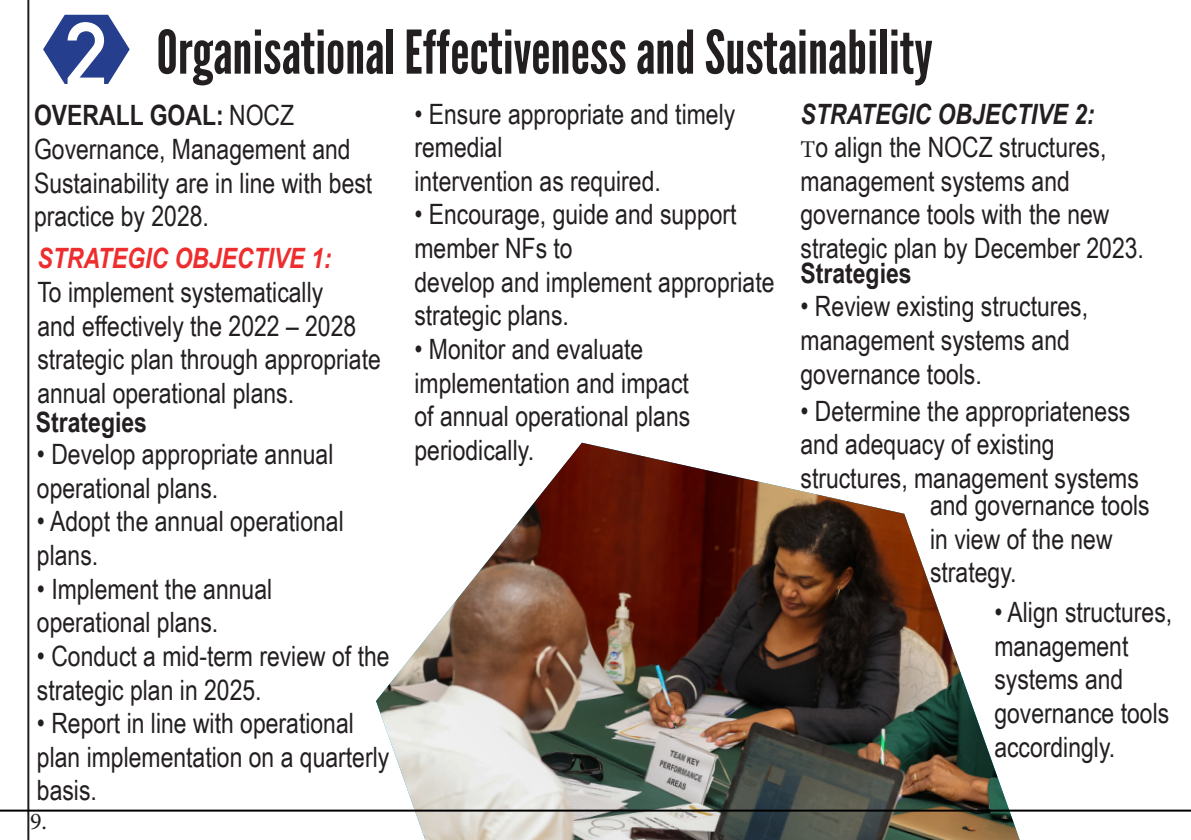
<style>
.page{position:relative;width:1191px;height:840px;background:#fff}
.page>*{position:absolute;margin:0;border:0;box-sizing:border-box;transform-origin:0 0}
.t1{font:700 90px "DIN Alternate";color:#fff}
.t2{font:60px "League Gothic";color:#231f20}
.t3{font:28px/33.6px "Arial Narrow";color:#231f20}
.t4{font:700 28px "Arial Narrow";color:#231f20}
.t5{font:24px "Minion Pro";color:#231f20}
.s1{font-weight:700}
.s2{font-weight:700;font-style:italic;color:#ee2d2e}
.s3{font-weight:700;font-style:italic}
.s4{font-family:"Minion Pro";font-size:24px}
</style>
<div class="page">
<svg style="left:43px;top:15px;width:87px;height:69px"></svg>
<hr style="left:27px;top:0;width:2px;height:839px;background:#231f20">
<img style="left:376px;top:442px;width:643px;height:397px">
<hr style="left:0;top:809px;width:1191px;height:2px;background:#000">
<p class="t1" style="left:65px;top:-14px;width:45px">2</p>
<p class="t2" style="left:156px;top:16px;width:778px">Organisational Effectiveness and Sustainability</p>
<p class="t3" style="left:34px;top:98px;width:340px"><span class="s1">OVERALL GOAL:</span> NOCZ<br>Governance, Management and<br>Sustainability are in line with best practice by 2028.</p>
<p class="t3" style="left:37px;top:240px;width:345px"><span class="s2">STRATEGIC OBJECTIVE 1:<br></span>To implement systematically<br>and effectively the 2022 – 2028 strategic plan through appropriate annual operational plans.</p>
<p class="t3" style="left:37px;top:436px;width:298px">• Develop appropriate annual operational plans.</p>
<p class="t3" style="left:37px;top:503px;width:308px">• Adopt the annual operational plans.</p>
<p class="t3" style="left:37px;top:570px;width:237px">• Implement the annual operational plans.</p>
<p class="t3" style="left:37px;top:637px;width:354px">• Conduct a mid-term review of the strategic plan in 2025.</p>
<p class="t3" style="left:37px;top:705px;width:354px">• Report in line with operational plan implementation on a quarterly basis.</p>
<p class="t3" style="left:800px;top:96px;width:345px"><span class="s3">STRATEGIC OBJECTIVE 2:<br></span><span class="s4">T</span>o align the NOCZ structures, management systems and governance tools with the new strategic plan by December 2023.</p>
<p class="t4" style="left:800px;top:252px;width:113px">Strategies</p>
<p class="t3" style="left:800px;top:288px;width:289px">• Review existing structures, management systems and governance tools.</p>
<p class="t3" style="left:800px;top:392px;width:340px">• Determine the appropriateness and adequacy of existing structures, management systems</p>
<p class="t3" style="left:930px;top:487px;width:221px">and governance tools in view of the new strategy.</p>
<p class="t3" style="left:994px;top:594px;width:179px">• Align structures, management systems and governance tools accordingly.</p>
<p class="t3" style="left:414px;top:96px;width:322px">• Ensure appropriate and timely remedial</p>
<p class="t3" style="left:414px;top:163px;width:248px">intervention as required.</p>
<p class="t3" style="left:414px;top:196px;width:324px">• Encourage, guide and support member NFs to</p>
<p class="t3" style="left:414px;top:264px;width:361px">develop and implement appropriate strategic plans.</p>
<p class="t3" style="left:414px;top:331px;width:277px">• Monitor and evaluate implementation and impact of annual operational plans periodically.</p>
<p class="t4" style="left:36px;top:400px;width:113px">Strategies</p>
<p class="t5" style="left:30px;top:804px;width:18px">9.</p>
</div>
